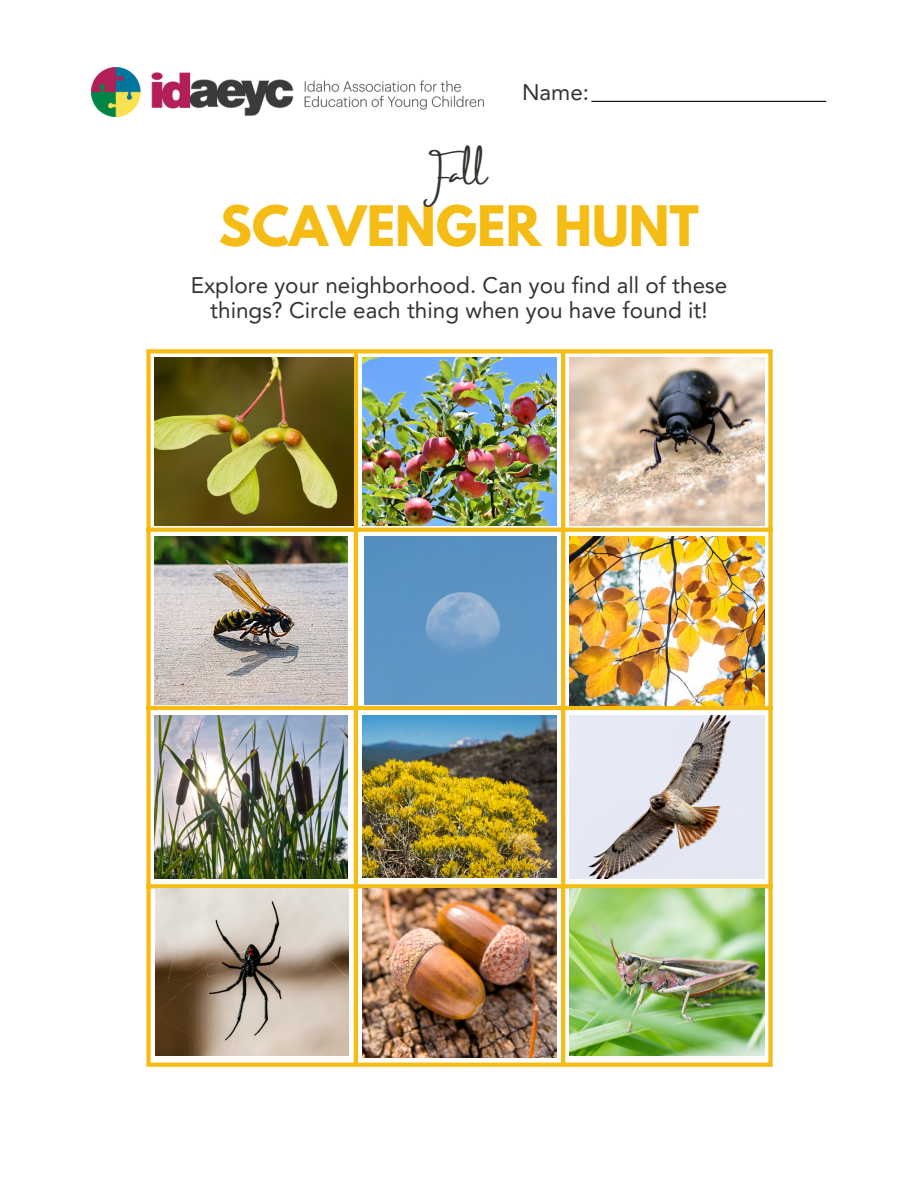
<style>
.page{position:relative;width:918px;height:1188px;background:#fff}
.page>*{position:absolute;margin:0;border:0;box-sizing:border-box;transform-origin:0 0}
.t1{font:700 49.35px "League Spartan";color:#f4bc14}
.t2{font:29.7px "Amsterdam Three";color:#333330}
.t3{font:22.5px/24.8px "Avenir LT Pro";color:#333330;text-align:center}
</style>
<div class="page">
<div style="left:146px;top:353px;width:5px;height:710px;background:#f4bc14"></div>
<hr style="left:354px;top:353px;width:4px;height:710px;background:#f4bc14">
<svg style="left:561px;top:353px;width:4px;height:710px;fill:#f4bc14"></svg>
<div style="left:768px;top:353px;width:5px;height:710px;background:#f4bc14"></div>
<svg style="left:146px;top:349px;width:627px;height:4px;fill:#f4bc14"></svg>
<svg style="left:151px;top:528px;width:617px;height:4px;fill:#f4bc14"></svg>
<hr style="left:146px;top:706px;width:627px;height:4px;background:#f4bc14">
<svg style="left:151px;top:884px;width:617px;height:4px;fill:#f4bc14"></svg>
<svg style="left:146px;top:1063px;width:627px;height:4px;fill:#f4bc14"></svg>
<img style="left:154px;top:536px;width:194px;height:169px">
<img style="left:570px;top:889px;width:194px;height:166px">
<img style="left:154px;top:358px;width:199px;height:167px">
<img style="left:362px;top:358px;width:195px;height:167px">
<img style="left:154px;top:715px;width:194px;height:163px">
<img style="left:570px;top:537px;width:194px;height:168px">
<img style="left:156px;top:889px;width:192px;height:166px">
<img style="left:362px;top:889px;width:195px;height:169px">
<img style="left:362px;top:715px;width:195px;height:163px">
<img style="left:570px;top:358px;width:194px;height:167px">
<img style="left:570px;top:715px;width:194px;height:163px">
<img style="left:364px;top:536px;width:193px;height:169px">
<img style="left:92px;top:67px;width:391px;height:50px">
<hr style="left:591px;top:101px;width:235px;height:1px;background:#000">
<p class="t3" style="left:522px;top:82px;width:69px">Name:</p>
<p class="t2" style="left:423px;top:156px;width:66px">Fall</p>
<p class="t1" style="left:219px;top:202px;width:482px">SCAVENGER HUNT</p>
<p class="t3" style="left:191px;top:275px;width:538px">Explore your neighborhood. Can you find all of these things? Circle each thing when you have found it!</p>
</div>
